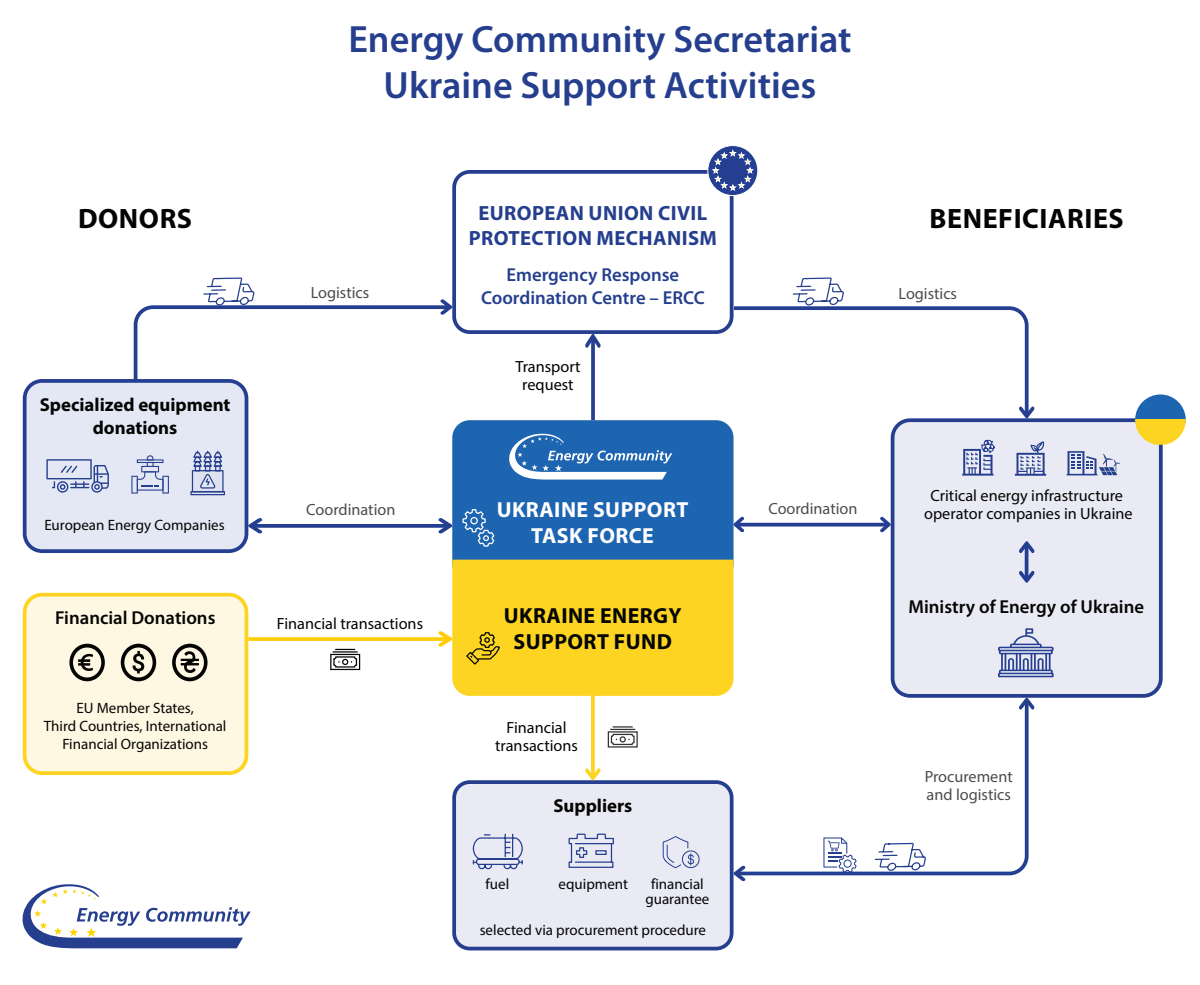
<style>
.page{position:relative;width:1200px;height:985px;background:#fff}
.page>*{position:absolute;margin:0;border:0;box-sizing:border-box;transform-origin:0 0}
.t1{font:600 38.12px/45.8px "Myriad Pro";color:#253f8e;text-align:center}
.t2{font:700 28.12px "Myriad Pro";letter-spacing:.02em;color:#040503}
.t3{font:700 21.88px/26.2px "Myriad Pro";letter-spacing:.02em;color:#040503;text-align:center}
.t4{font:700 21.88px "Myriad Pro";letter-spacing:.02em;color:#fff}
.t5{font:700 20.62px/25px "Myriad Pro";letter-spacing:.02em;color:#253f8e;text-align:center}
.t6{font:600 18.75px "Myriad Pro";color:#040503}
.t7{font:600 18.75px "Myriad Pro";color:#253f8e}
.t8{font:700 18.75px/22.5px "Myriad Pro";color:#040503;text-align:center}
.t9{font:16.25px/18.1px "Myriad Pro";color:#040503;text-align:center}
.t10{font:16.25px/18.1px "Myriad Pro";color:#4c4c4c}
.t11{font:16.25px/18.1px "Myriad Pro";color:#000;text-align:center}
.t12{font:15px/18px "Myriad Pro";color:#040503;text-align:center}
</style>
<div class="page">
<svg style="left:591px;top:696px;width:4px;height:71px"></svg>
<div style="left:134px;top:305px;width:352px;height:163px;border:4px solid #243f91;border-radius:18px"></div>
<div style="left:709px;top:306px;width:320px;height:163px;border:4px solid #243f91;border-radius:18px"></div>
<div style="left:613px;top:416px;width:557px;height:222px;background:#fff"></div>
<div style="left:0;top:390px;width:494px;height:180px;background:#fff"></div>
<div style="left:25px;top:381px;width:222px;height:170px;background:#e4e8f4;border-radius:18px"></div>
<div style="left:23px;top:379px;width:225px;height:174px;border:4px solid #243f91;border-radius:18px"></div>
<div style="left:449px;top:295px;width:285px;height:129px;background:#fff"></div>
<svg style="left:22px;top:884px;width:229px;height:64px"></svg>
<div style="left:452px;top:170px;width:282px;height:164px;border:4px solid #253f8e;border-radius:16px"></div>
<svg style="left:439px;top:298px;width:15px;height:18px"></svg>
<svg style="left:190px;top:450px;width:35px;height:46px"></svg>
<svg style="left:131px;top:455px;width:38px;height:39px"></svg>
<svg style="left:46px;top:459px;width:63px;height:34px"></svg>
<svg style="left:330px;top:648px;width:31px;height:23px"></svg>
<svg style="left:607px;top:726px;width:31px;height:22px"></svg>
<svg style="left:874px;top:842px;width:52px;height:30px"></svg>
<svg style="left:708px;top:146px;width:50px;height:50px"></svg>
<div style="left:708px;top:145px;width:50px;height:51px;border:1px solid #fff;border-radius:50%"></div>
<svg style="left:711px;top:150px;width:42px;height:42px;background:#5468a7"></svg>
<svg style="left:264px;top:524px;width:173px;height:4px"></svg>
<svg style="left:247px;top:516px;width:17px;height:19px"></svg>
<svg style="left:591px;top:350px;width:4px;height:70px"></svg>
<svg style="left:584px;top:332px;width:18px;height:18px"></svg>
<svg style="left:203px;top:277px;width:52px;height:29px"></svg>
<svg style="left:792px;top:277px;width:52px;height:29px"></svg>
<svg style="left:1019px;top:405px;width:16px;height:13px"></svg>
<svg style="left:734px;top:865px;width:13px;height:17px"></svg>
<div style="left:893px;top:420px;width:268px;height:276px;background:#e9eaf3;border-radius:18px"></div>
<div style="left:891px;top:418px;width:272px;height:280px;border:4px solid #253f8e;border-radius:18px"></div>
<svg style="left:1067px;top:451px;width:53px;height:24px"></svg>
<svg style="left:1015px;top:442px;width:31px;height:34px"></svg>
<svg style="left:962px;top:439px;width:33px;height:37px"></svg>
<svg style="left:998px;top:628px;width:56px;height:49px"></svg>
<hr style="left:1025px;top:544px;width:3px;height:35px;background:#243f91">
<svg style="left:1019px;top:569px;width:16px;height:14px"></svg>
<svg style="left:1019px;top:541px;width:16px;height:14px"></svg>
<svg style="left:1135px;top:394px;width:51px;height:26px"></svg>
<svg style="left:1135px;top:420px;width:51px;height:25px"></svg>
<svg style="left:823px;top:838px;width:34px;height:35px"></svg>
<svg style="left:746px;top:523px;width:132px;height:4px"></svg>
<svg style="left:878px;top:515px;width:15px;height:19px"></svg>
<div style="left:454px;top:782px;width:278px;height:167px;background:#e9eaf3;border-radius:16px"></div>
<div style="left:452px;top:780px;width:282px;height:170px;border:4px solid #253f8e;border-radius:16px"></div>
<svg style="left:472px;top:833px;width:51px;height:37px"></svg>
<svg style="left:663px;top:836px;width:37px;height:32px"></svg>
<svg style="left:568px;top:833px;width:46px;height:35px"></svg>
<svg style="left:583px;top:767px;width:19px;height:15px"></svg>
<div style="left:25px;top:595px;width:221px;height:178px;background:#fef8e3;border-radius:18px"></div>
<div style="left:23px;top:593px;width:225px;height:182px;border:4px solid #fcd421;border-radius:18px"></div>
<svg style="left:69px;top:644px;width:36px;height:37px"></svg>
<svg style="left:121px;top:644px;width:35px;height:37px"></svg>
<svg style="left:172px;top:644px;width:36px;height:37px"></svg>
<svg style="left:1017px;top:696px;width:19px;height:15px"></svg>
<svg style="left:248px;top:637px;width:189px;height:4px"></svg>
<svg style="left:437px;top:420px;width:309px;height:276px;background:#9ba879"></svg>
<h2 class="t2" style="left:78px;top:200px;width:115px">DONORS</h2>
<p class="t8" style="left:40px;top:393px;width:192px">Specialized equipment donations</p>
<p class="t12" style="left:44px;top:515px;width:182px">European Energy Companies</p>
<p class="t6" style="left:55px;top:606px;width:162px">Financial Donations</p>
<p class="t12" style="left:44px;top:698px;width:184px">EU Member States,<br>Third Countries, International<br>Financial Organizations</p>
<h1 class="t1" style="left:348px;top:16px;width:505px">Energy Community Secretariat<br>Ukraine Support Activities</h1>
<h3 class="t5" style="left:469px;top:200px;width:250px">EUROPEAN UNION CIVIL<br>PROTECTION MECHANISM</h3>
<h2 class="t2" style="left:930px;top:200px;width:196px">BENEFICIARIES</h2>
<p class="t7" style="left:506px;top:263px;width:174px">Emergency Response</p>
<p class="t10" style="left:311px;top:283px;width:60px">Logistics</p>
<p class="t7" style="left:481px;top:285px;width:225px">Coordination Centre – ERCC</p>
<p class="t11" style="left:515px;top:357px;width:67px">Transport request</p>
<p class="t10" style="left:899px;top:285px;width:60px">Logistics</p>
<p class="t10" style="left:306px;top:500px;width:91px">Coordination</p>
<p class="t9" style="left:277px;top:614px;width:148px">Financial transactions</p>
<p class="t9" style="left:930px;top:486px;width:194px">Critical energy infrastructure</p>
<p class="t10" style="left:768px;top:499px;width:91px">Coordination</p>
<h3 class="t4" style="left:497px;top:496px;width:193px">UKRAINE SUPPORT</h3>
<p class="t9" style="left:924px;top:504px;width:210px">operator companies in Ukraine</p>
<h3 class="t4" style="left:531px;top:522px;width:124px">TASK FORCE</h3>
<h3 class="t3" style="left:504px;top:602px;width:179px">UKRAINE ENERGY<br>SUPPORT FUND</h3>
<p class="t9" style="left:495px;top:719px;width:84px">Financial transactions</p>
<p class="t8" style="left:553px;top:794px;width:80px">Suppliers</p>
<p class="t12" style="left:486px;top:875px;width:25px">fuel</p>
<p class="t12" style="left:480px;top:921px;width:228px">selected via procurement procedure</p>
<p class="t12" style="left:645px;top:877px;width:66px;line-height:14.4px">financial guarantee</p>
<p class="t12" style="left:559px;top:875px;width:71px">equipment</p>
<p class="t6" style="left:908px;top:594px;width:237px">Ministry of Energy of Ukraine</p>
<p class="t10" style="left:925px;top:767px;width:90px">Procurement and logistics</p>
</div>
